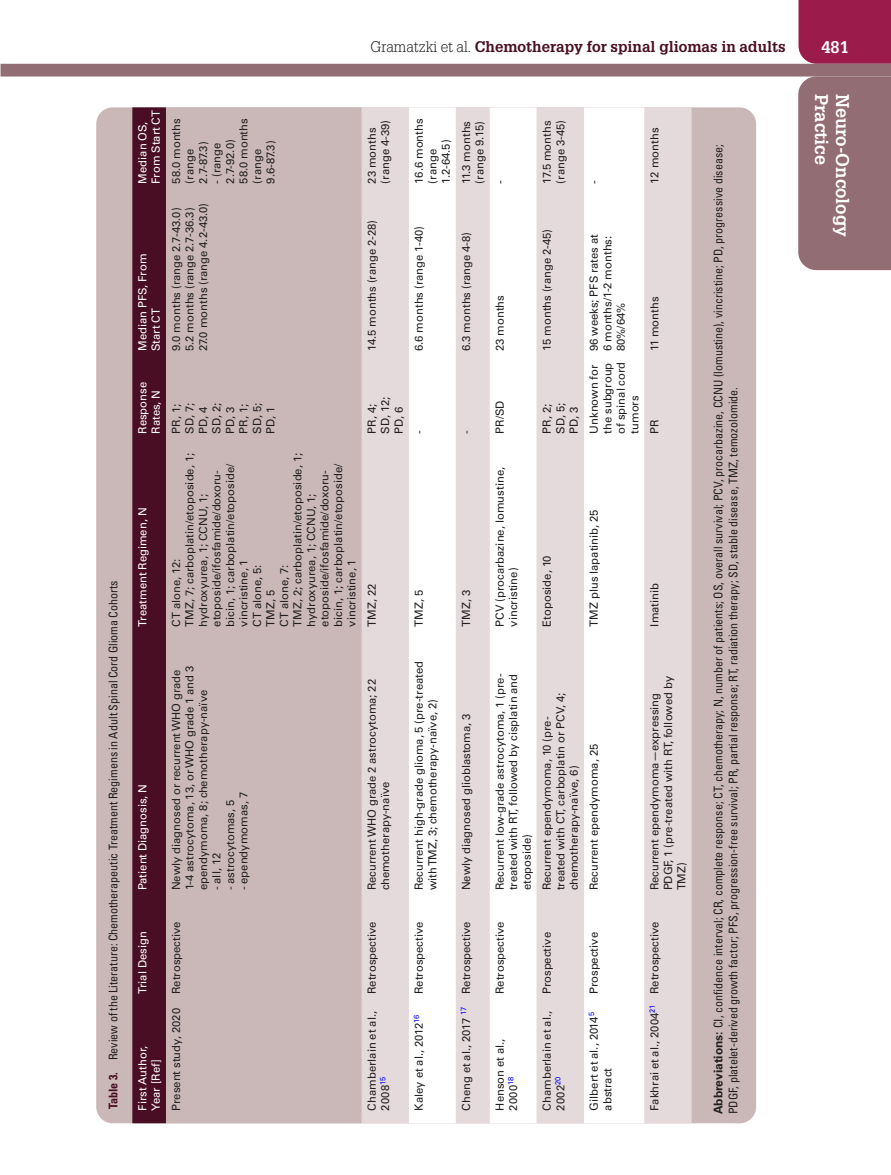
<style>
.page{position:relative;width:891px;height:1175px;background:#fff}
.page>*{position:absolute;margin:0;border:0;box-sizing:border-box;transform-origin:0 0}
.t1{font:700 18px "Glypha LT Std";color:#fff}
.t2{font:700 16.5px "Glypha LT Std";color:#fff}
.t3{font:700 15px "Glypha LT Std";color:#490e24}
.t4{font:condensed 12px/15px "Univers LT Std";color:#231f20}
.t5{font:11.25px/13.5px "Univers LT Std";color:#231f20}
.t6{font:11.25px/13.5px "Univers LT Std";color:#fff}
.s1{font-weight:700;color:#490e24}
.s2{font-weight:300;color:#231f20}
.s3{font-weight:700;font-stretch:normal}
</style>
<div class="page">
<div style="left:799px;top:0;width:92px;height:64px;background:#9b1c4b"></div>
<div style="left:1px;top:64px;width:890px;height:12px;background:#926d73"></div>
<div style="left:798px;top:76px;width:93px;height:194px;background:#926d73"></div>
<div style="left:96px;top:107px;width:660px;height:1016px;background:#cab8b9;border-radius:16px"></div>
<div style="left:132px;top:107px;width:34px;height:1016px;background:#490e24"></div>
<svg style="left:361px;top:107px;width:1px;height:1016px"></svg>
<div style="left:362px;top:107px;width:330px;height:1016px;background:#e4dadb"></div>
<svg style="left:409px;top:107px;width:235px;height:1016px;background:#f5f2f2"></svg>
<p class="t4" style="left:105px;top:1109px;width:530px;rotate:-90deg"><span class="s1">Table 3.</span> Review of the Literature: Chemotherapeutic Treatment Regimens in Adult Spinal Cord Glioma Cohorts</p>
<p class="t6" style="left:136px;top:184px;width:75px;rotate:-90deg">Median OS,<br>From Start CT</p>
<p class="t6" style="left:136px;top:351px;width:99px;rotate:-90deg">Median PFS, From<br>Start CT</p>
<p class="t6" style="left:136px;top:433px;width:53px;rotate:-90deg">Response<br>Rates, N</p>
<p class="t6" style="left:136px;top:626px;width:120px;rotate:-90deg">Treatment Regimen, N</p>
<p class="t6" style="left:136px;top:890px;width:108px;rotate:-90deg">Patient Diagnosis, N</p>
<p class="t6" style="left:136px;top:994px;width:64px;rotate:-90deg">Trial Design</p>
<p class="t6" style="left:136px;top:1110px;width:66px;rotate:-90deg">First Author,<br>Year [Ref]</p>
<p class="t5" style="left:169px;top:184px;width:67px;rotate:-90deg">58.0 months (range<br>2.7-87.3)</p>
<p class="t5" style="left:210px;top:184px;width:67px;rotate:-90deg">- (range<br>2.7-92.0)<br>58.0 months (range<br>9.6-87.3)</p>
<p class="t5" style="left:169px;top:351px;width:150px;rotate:-90deg">9.0 months (range 2.7-43.0)<br>5.2 months (range 2.7-36.3)<br>27.0 months (range 4.2-43.0)</p>
<p class="t5" style="left:169px;top:433px;width:32px;rotate:-90deg">PR, 1;<br>SD, 7;<br>PD, 4<br>SD, 2;<br>PD, 3<br>PR, 1;<br>SD, 5;<br>PD, 1</p>
<p class="t5" style="left:169px;top:626px;width:175px;rotate:-90deg">CT alone, 12:<br>TMZ, 7; carboplatin/etoposide, 1; hydroxyurea, 1; CCNU, 1; etoposide/ifosfamide/doxoru&shy;bicin, 1; carboplatin/etoposide/ vincristine, 1<br>CT alone, 5:<br>TMZ, 5<br>CT alone, 7:<br>TMZ, 2; carboplatin/etoposide, 1; hydroxyurea, 1; CCNU, 1; etoposide/ifosfamide/doxoru&shy;bicin, 1; carboplatin/etoposide/ vincristine, 1</p>
<p class="t5" style="left:169px;top:890px;width:226px;rotate:-90deg">Newly diagnosed or recurrent WHO grade<br>1-4 astrocytoma, 13, or WHO grade 1 and 3 ependymoma, 8; chemotherapy-naïve</p>
<p class="t5" style="left:223px;top:890px;width:92px;rotate:-90deg">- astrocytomas, 5</p>
<p class="t5" style="left:237px;top:890px;width:100px;rotate:-90deg">- ependymomas, 7</p>
<p class="t5" style="left:210px;top:890px;width:39px;rotate:-90deg">- all, 12</p>
<p class="t5" style="left:169px;top:994px;width:74px;rotate:-90deg">Retrospective</p>
<p class="t5" style="left:169px;top:1110px;width:104px;rotate:-90deg">Present study, 2020</p>
<h3 class="t3" style="left:371px;top:37px;width:417px"><span class="s2">Gramatzki et al.</span> Chemotherapy for spinal gliomas in adults</h3>
<h2 class="t2" style="left:821px;top:37px;width:29px">481</h2>
<h1 class="t1" style="left:833px;top:94px;width:73px;rotate:90deg">Practice</h1>
<h1 class="t1" style="left:854px;top:94px;width:145px;rotate:90deg">Neuro-Oncology</h1>
<p class="t5" style="left:412px;top:184px;width:67px;rotate:-90deg">16.6 months (range<br>1.2-64.5)</p>
<p class="t5" style="left:365px;top:184px;width:65px;rotate:-90deg">23 months (range 4-39)</p>
<p class="t5" style="left:540px;top:184px;width:65px;rotate:-90deg">17.5 months (range 3-45)</p>
<p class="t5" style="left:459px;top:184px;width:64px;rotate:-90deg">11.3 months (range 9.15)</p>
<p class="t5" style="left:648px;top:184px;width:57px;rotate:-90deg">12 months</p>
<p class="t4" style="left:710px;top:1114px;width:971px;rotate:-90deg"><span class="s3">Abbreviations:</span> CI, confidence interval; CR, complete response; CT, chemotherapy; N, number of patients; OS, overall survival; PCV, procarbazine, CCNU (lomustine), vincristine; PD, progressive disease;<br>PDGF, platelet-derived growth factor; PFS, progression-free survival; PR, partial response; RT, radiation therapy; SD, stable disease, TMZ, temozolomide.</p>
<p class="t5" style="left:587px;top:184px;width:5px;rotate:-90deg">-</p>
<p class="t5" style="left:493px;top:184px;width:5px;rotate:-90deg">-</p>
<p class="t5" style="left:365px;top:351px;width:133px;rotate:-90deg">14.5 months (range 2-28)</p>
<p class="t5" style="left:412px;top:351px;width:126px;rotate:-90deg">6.6 months (range 1-40)</p>
<p class="t5" style="left:540px;top:351px;width:124px;rotate:-90deg">15 months (range 2-45)</p>
<p class="t5" style="left:459px;top:351px;width:121px;rotate:-90deg">6.3 months (range 4-8)</p>
<p class="t5" style="left:587px;top:351px;width:118px;rotate:-90deg">96 weeks; PFS rates at<br>6 months/1-2 months:<br>80%/64%</p>
<p class="t5" style="left:493px;top:351px;width:57px;rotate:-90deg">23 months</p>
<p class="t5" style="left:648px;top:351px;width:56px;rotate:-90deg">11 months</p>
<p class="t5" style="left:587px;top:433px;width:73px;rotate:-90deg">Unknown for the subgroup of spinal cord tumors</p>
<p class="t5" style="left:365px;top:433px;width:39px;rotate:-90deg">PR, 4;<br>SD, 12;<br>PD, 6</p>
<p class="t5" style="left:493px;top:433px;width:35px;rotate:-90deg">PR/SD</p>
<p class="t5" style="left:540px;top:433px;width:32px;text-align:justify;rotate:-90deg">PR, 2; SD, 5; PD, 3</p>
<p class="t5" style="left:648px;top:433px;width:16px;rotate:-90deg">PR</p>
<p class="t5" style="left:412px;top:433px;width:5px;rotate:-90deg">-</p>
<p class="t5" style="left:459px;top:433px;width:5px;rotate:-90deg">-</p>
<p class="t5" style="left:493px;top:626px;width:161px;rotate:-90deg">PCV (procarbazine, lomustine, vincristine)</p>
<p class="t5" style="left:587px;top:626px;width:119px;rotate:-90deg">TMZ plus lapatinib, 25</p>
<p class="t5" style="left:540px;top:626px;width:72px;rotate:-90deg">Etoposide, 10</p>
<p class="t5" style="left:648px;top:626px;width:45px;rotate:-90deg">Imatinib</p>
<p class="t5" style="left:365px;top:626px;width:44px;rotate:-90deg">TMZ, 22</p>
<p class="t5" style="left:412px;top:626px;width:38px;rotate:-90deg">TMZ, 5</p>
<p class="t5" style="left:459px;top:626px;width:38px;rotate:-90deg">TMZ, 3</p>
<p class="t5" style="left:412px;top:890px;width:231px;rotate:-90deg">Recurrent high-grade glioma, 5 (pre-treated with TMZ, 3; chemotherapy-naïve, 2)</p>
<p class="t5" style="left:493px;top:890px;width:218px;text-align:justify;rotate:-90deg">Recurrent low-grade astrocytoma, 1 (pre&shy;treated with RT, followed by cisplatin and etoposide)</p>
<p class="t5" style="left:648px;top:890px;width:216px;rotate:-90deg">Recurrent ependymoma—expressing<br>PDGF, 1 (pre-treated with RT, followed by<br>TMZ)</p>
<p class="t5" style="left:365px;top:890px;width:213px;rotate:-90deg">Recurrent WHO grade 2 astrocytoma; 22 chemotherapy-naïve</p>
<p class="t5" style="left:540px;top:890px;width:199px;rotate:-90deg">Recurrent ependymoma, 10 (pre&shy;treated with CT, carboplatin or PCV, 4; chemotherapy-naïve, 6)</p>
<p class="t5" style="left:459px;top:890px;width:178px;rotate:-90deg">Newly diagnosed glioblastoma, 3</p>
<p class="t5" style="left:587px;top:890px;width:148px;rotate:-90deg">Recurrent ependymoma, 25</p>
<p class="t5" style="left:412px;top:994px;width:74px;rotate:-90deg">Retrospective</p>
<p class="t5" style="left:365px;top:994px;width:74px;rotate:-90deg">Retrospective</p>
<p class="t5" style="left:459px;top:1110px;width:191px;rotate:-90deg">Cheng et al., 2017 <sup>17</sup> Retrospective</p>
<p class="t5" style="left:493px;top:994px;width:74px;rotate:-90deg">Retrospective</p>
<p class="t5" style="left:648px;top:1110px;width:191px;rotate:-90deg">Fakhrai et al., 2004<sup>21</sup> Retrospective</p>
<p class="t5" style="left:587px;top:994px;width:63px;rotate:-90deg">Prospective</p>
<p class="t5" style="left:540px;top:994px;width:63px;rotate:-90deg">Prospective</p>
<p class="t5" style="left:365px;top:1110px;width:101px;rotate:-90deg">Chamberlain et al.,<br>2008<sup>15</sup></p>
<p class="t5" style="left:540px;top:1110px;width:101px;rotate:-90deg">Chamberlain et al.,<br>2002<sup>20</sup></p>
<p class="t5" style="left:587px;top:1110px;width:100px;rotate:-90deg">Gilbert et al., 2014<sup>5 </sup>abstract</p>
<p class="t5" style="left:412px;top:1110px;width:97px;rotate:-90deg">Kaley et al., 2012<sup>16</sup></p>
<p class="t5" style="left:493px;top:1110px;width:73px;rotate:-90deg">Henson et al.,<br>2000<sup>18</sup></p>
</div>
